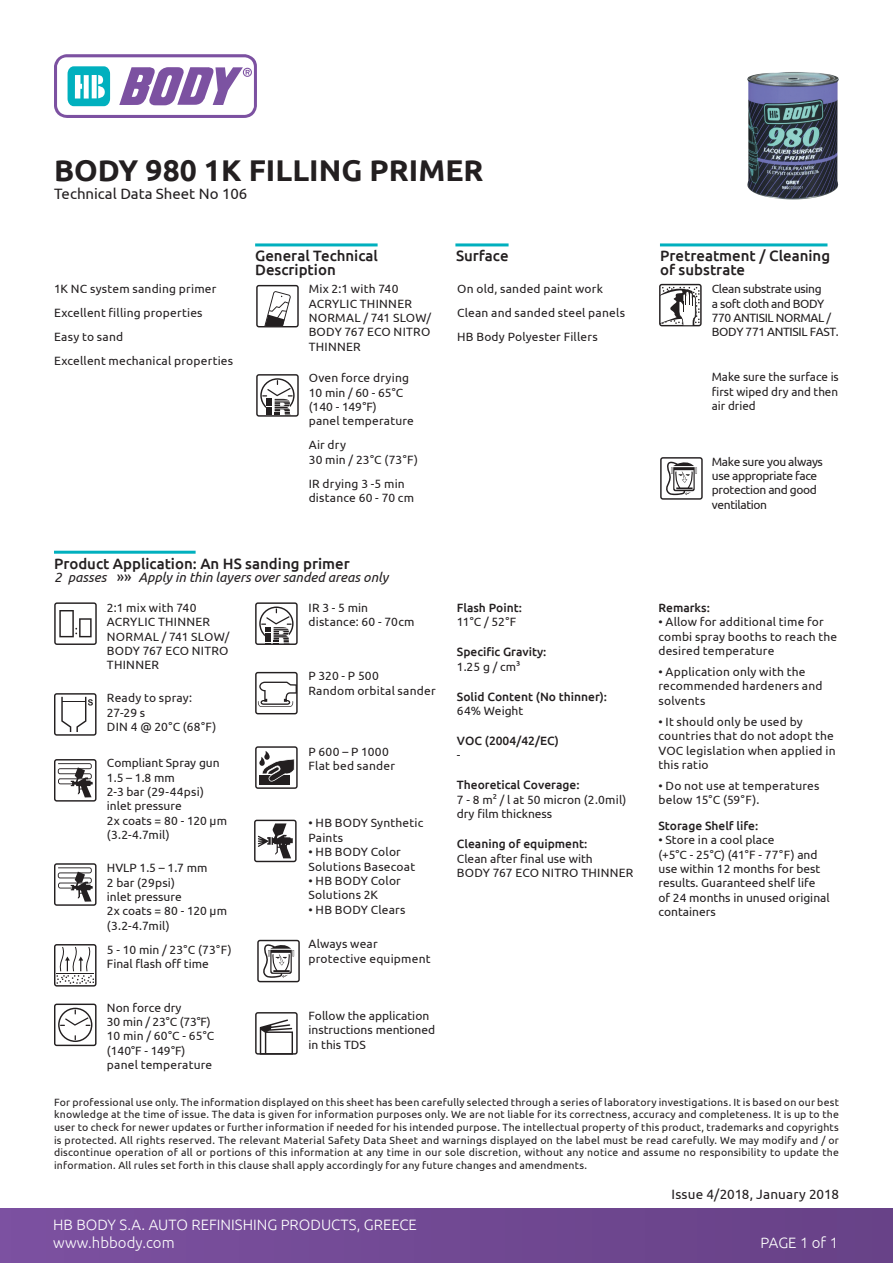
<style>
.page{position:relative;width:893px;height:1263px;background:#fff}
.page>*{position:absolute;margin:0;border:0;box-sizing:border-box;transform-origin:0 0}
.t1{font:700 30px "Ubuntu";color:#231f20}
.t2{font:500 15px/13.5px "Ubuntu";color:#231f20}
.t3{font:300 15px/18px "Ubuntu";color:#fff}
.t4{font:15px "Ubuntu";color:#231f20}
.t5{font:italic 13.5px "Ubuntu";color:#231f20}
.t6{font:13.5px "Ubuntu";letter-spacing:.01em;color:#231f20}
.t7{font:12px/14.4px "Ubuntu";letter-spacing:.015em;color:#231f20}
.t8{font:12px/14.4px "Ubuntu";letter-spacing:-.03em;color:#231f20}
.t9{font:500 12px "Ubuntu";color:#231f20}
.t10{font:10.5px/12.6px "Ubuntu";letter-spacing:.02em;color:#231f20;text-align:justify}
.s1{font-style:normal;font-size:15px}
</style>
<div class="page">
<div style="left:0;top:1209px;width:893px;height:54px;background:linear-gradient(to right,#7c51a0,#674187)"></div>
<svg style="left:659px;top:284px;width:43px;height:42px"></svg>
<svg style="left:660px;top:457px;width:43px;height:43px"></svg>
<svg style="left:54px;top:54px;width:203px;height:64px"></svg>
<hr style="left:255px;top:243px;width:123px;height:3px;background:#00b0be">
<hr style="left:54px;top:551px;width:142px;height:3px;background:#00b0be">
<hr style="left:455px;top:243px;width:54px;height:3px;background:#00b0be">
<hr style="left:660px;top:243px;width:167px;height:3px;background:#00b0be">
<svg style="left:54px;top:1003px;width:43px;height:43px"></svg>
<svg style="left:257px;top:940px;width:43px;height:42px"></svg>
<svg style="left:255px;top:1012px;width:43px;height:42px"></svg>
<svg style="left:54px;top:693px;width:43px;height:43px"></svg>
<svg style="left:256px;top:285px;width:43px;height:42px"></svg>
<svg style="left:54px;top:759px;width:43px;height:42px"></svg>
<svg style="left:54px;top:863px;width:43px;height:43px"></svg>
<svg style="left:54px;top:944px;width:43px;height:42px"></svg>
<svg style="left:256px;top:374px;width:43px;height:43px"></svg>
<svg style="left:255px;top:602px;width:43px;height:43px"></svg>
<svg style="left:54px;top:602px;width:43px;height:43px"></svg>
<svg style="left:255px;top:672px;width:43px;height:42px"></svg>
<svg style="left:255px;top:746px;width:43px;height:43px"></svg>
<svg style="left:254px;top:820px;width:43px;height:42px"></svg>
<img style="left:747px;top:72px;width:92px;height:127px">
<h1 class="t1" style="left:54px;top:153px;width:431px">BODY 980 1K FILLING PRIMER</h1>
<p class="t4" style="left:54px;top:185px;width:195px">Technical Data Sheet No 106</p>
<p class="t2" style="left:255px;top:249px;width:124px">General Technical<br>Description</p>
<p class="t7" style="left:54px;top:276px;width:181px;line-height:24px">1K NC system sanding primer<br>Excellent filling properties<br>Easy to sand<br>Excellent mechanical properties</p>
<p class="t7" style="left:309px;top:281px;width:124px">Mix 2:1 with 740<br>ACRYLIC THINNER<br>NORMAL / 741 SLOW/<br>BODY 767 ECO NITRO<br>THINNER</p>
<p class="t7" style="left:309px;top:370px;width:107px">Oven force drying<br>10 min / 60 - 65°C (140 - 149°F)<br>panel temperature</p>
<p class="t7" style="left:309px;top:438px;width:111px">Air dry<br>30 min / 23°C (73°F)</p>
<p class="t7" style="left:309px;top:476px;width:107px">IR drying 3 -5 min distance 60 - 70 cm</p>
<p class="t2" style="left:54px;top:556px;width:297px">Product Application: An HS sanding primer</p>
<p class="t5" style="left:54px;top:569px;width:336px">2 passes <span class="s1">»»</span> Apply in thin layers over sanded areas only</p>
<p class="t7" style="left:107px;top:600px;width:124px">2:1 mix with 740<br>ACRYLIC THINNER<br>NORMAL / 741 SLOW/<br>BODY 767 ECO NITRO<br>THINNER</p>
<p class="t7" style="left:107px;top:690px;width:111px">Ready to spray:<br>27-29 s<br>DIN 4 @ 20°C (68°F)</p>
<p class="t7" style="left:107px;top:755px;width:122px">Compliant Spray gun<br>1.5 – 1.8 mm<br>2-3 bar (29-44psi) inlet pressure<br>2x coats = 80 - 120 μm (3.2-4.7mil)</p>
<p class="t7" style="left:107px;top:860px;width:122px">HVLP 1.5 – 1.7 mm<br>2 bar (29psi)<br>inlet pressure<br>2x coats = 80 - 120 μm (3.2-4.7mil)</p>
<p class="t7" style="left:107px;top:942px;width:126px">5 - 10 min / 23°C (73°F)<br>Final flash off time</p>
<p class="t7" style="left:107px;top:1000px;width:109px">Non force dry<br>30 min / 23°C (73°F)<br>10 min / 60°C - 65°C (140°F - 149°F) panel temperature</p>
<p class="t7" style="left:308px;top:600px;width:107px">IR 3 - 5 min distance: 60 - 70cm</p>
<p class="t7" style="left:308px;top:668px;width:129px">P 320 - P 500<br>Random orbital sander</p>
<p class="t7" style="left:308px;top:744px;width:88px">P 600 – P 1000<br>Flat bed sander</p>
<p class="t7" style="left:308px;top:816px;width:116px">• HB BODY Synthetic<br>Paints</p>
<p class="t7" style="left:308px;top:844px;width:108px">• HB BODY Color<br>Solutions Basecoat</p>
<p class="t7" style="left:308px;top:873px;width:94px">• HB BODY Color<br>Solutions 2K</p>
<p class="t7" style="left:308px;top:902px;width:99px">• HB BODY Clears</p>
<p class="t7" style="left:308px;top:936px;width:124px">Always wear protective equipment</p>
<p class="t7" style="left:308px;top:1008px;width:128px">Follow the application instructions mentioned in this TDS</p>
<p class="t2" style="left:456px;top:249px;width:54px">Surface</p>
<p class="t2" style="left:660px;top:249px;width:172px">Pretreatment / Cleaning of substrate</p>
<p class="t7" style="left:457px;top:276px;width:169px;line-height:24px">On old, sanded paint work<br>Clean and sanded steel panels<br>HB Body Polyester Fillers</p>
<p class="t8" style="left:712px;top:281px;width:128px">Clean substrate using<br>a soft cloth and BODY<br>770 ANTISIL NORMAL /<br>BODY 771 ANTISIL FAST.</p>
<p class="t7" style="left:712px;top:369px;width:128px;text-align:justify">Make sure the surface is first wiped dry and then air dried</p>
<p class="t8" style="left:712px;top:454px;width:113px">Make sure you always use appropriate face protection and good ventilation</p>
<p class="t9" style="left:457px;top:600px;width:67px">Flash Point:</p>
<p class="t7" style="left:457px;top:614px;width:61px">11°C / 52°F</p>
<p class="t9" style="left:457px;top:644px;width:91px">Specific Gravity:</p>
<p class="t7" style="left:457px;top:659px;width:65px">1.25 g / cm3</p>
<p class="t9" style="left:457px;top:689px;width:152px">Solid Content (No thinner):</p>
<p class="t7" style="left:457px;top:703px;width:68px">64% Weight</p>
<p class="t9" style="left:457px;top:733px;width:103px">VOC (2004/42/EC)</p>
<p class="t7" style="left:457px;top:747px;width:5px">-</p>
<p class="t9" style="left:457px;top:777px;width:124px">Theoretical Coverage:</p>
<p class="t7" style="left:457px;top:792px;width:171px">7 - 8 m2 / l at 50 micron (2.0mil) dry film thickness</p>
<p class="t9" style="left:457px;top:836px;width:132px">Cleaning of equipment:</p>
<p class="t7" style="left:457px;top:851px;width:178px">Clean after final use with<br>BODY 767 ECO NITRO THINNER</p>
<p class="t9" style="left:658px;top:600px;width:53px">Remarks:</p>
<p class="t7" style="left:658px;top:614px;width:180px">• Allow for additional time for combi spray booths to reach the desired temperature</p>
<p class="t7" style="left:658px;top:664px;width:166px">• Application only with the recommended hardeners and solvents</p>
<p class="t7" style="left:658px;top:714px;width:179px">• It should only be used by countries that do not adopt the<br>VOC legislation when applied in this ratio</p>
<p class="t7" style="left:658px;top:778px;width:163px">• Do not use at temperatures below 15°C (59°F).</p>
<p class="t9" style="left:658px;top:818px;width:101px">Storage Shelf life:</p>
<p class="t7" style="left:658px;top:832px;width:173px">• Store in a cool place<br>(+5°C - 25°C) (41°F - 77°F) and use within 12 months for best results. Guaranteed shelf life of 24 months in unused original containers</p>
<p class="t10" style="left:54px;top:1095px;width:786px">For professional use only. The information displayed on this sheet has been carefully selected through a series of laboratory investigations. It is based on our best knowledge at the time of issue. The data is given for information purposes only. We are not liable for its correctness, accuracy and completeness. It is up to the user to check for newer updates or further information if needed for his intended purpose. The intellectual property of this product, trademarks and copyrights is protected. All rights reserved. The relevant Material Safety Data Sheet and warnings displayed on the label must be read carefully. We may modify and / or discontinue operation of all or portions of this information at any time in our sole discretion, without any notice and assume no responsibility to update the information. All rules set forth in this clause shall apply accordingly for any future changes and amendments.</p>
<p class="t6" style="left:671px;top:1186px;width:169px">Issue 4/2018, January 2018</p>
<p class="t3" style="left:53px;top:1215px;width:365px">HB BODY S.A. AUTO REFINISHING PRODUCTS, GREECE www.hbbody.com</p>
<p class="t3" style="left:761px;top:1233px;width:79px">PAGE 1 of 1</p>
</div>
